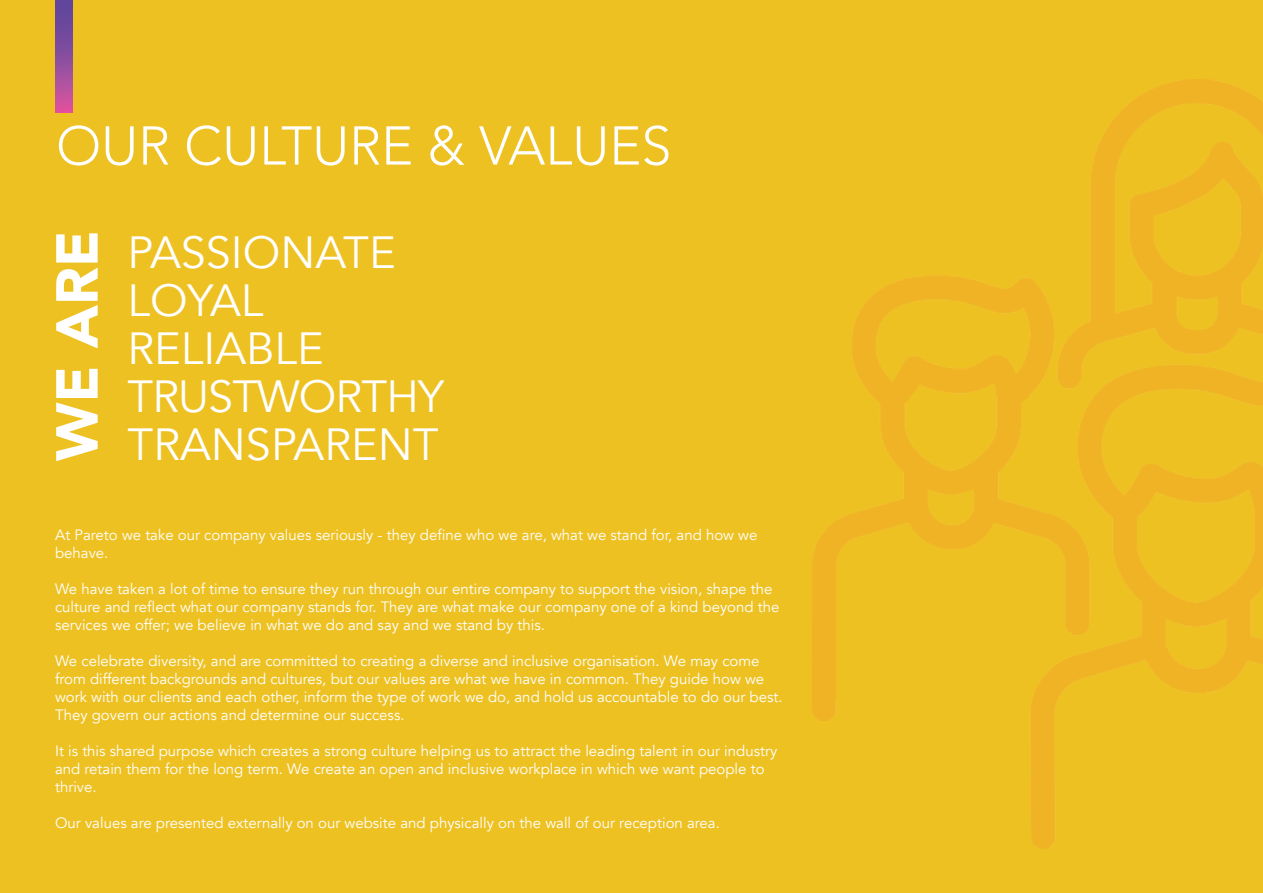
<style>
.page{position:relative;width:1263px;height:893px;background:#fff}
.page>*{position:absolute;margin:0;border:0;box-sizing:border-box;transform-origin:0 0}
.t1{font:900 58.5px "Avenir";color:#fff}
.t2{font:300 54px "Avenir";color:#fff}
.t3{font:45px "Avenir";color:#fff}
.t4{font:45px "Avenir";letter-spacing:-.02em;color:#fff}
.t5{font:15px/18px "Avenir";color:#fff}
</style>
<div class="page">
<div style="left:0;top:0;width:1262px;height:893px;background:#eec123"></div>
<img style="left:812px;top:80px;width:451px;height:768px">
<img style="left:55px;top:0;width:17px;height:113px">
<p class="t2" style="left:56px;top:114px;width:617px">OUR CULTURE &amp; VALUES</p>
<p class="t1" style="left:27px;top:461px;width:232px;rotate:-90deg">WE ARE</p>
<p class="t3" style="left:128px;top:226px;width:270px">PASSIONATE</p>
<p class="t3" style="left:128px;top:274px;width:137px">LOYAL</p>
<p class="t3" style="left:128px;top:322px;width:198px">RELIABLE</p>
<p class="t4" style="left:128px;top:370px;width:318px">TRUSTWORTHY</p>
<p class="t3" style="left:128px;top:418px;width:312px">TRANSPARENT</p>
<p class="t5" style="left:55px;top:526px;width:704px">At Pareto we take our company values seriously - they define who we are, what we stand for, and how we behave.</p>
<p class="t5" style="left:55px;top:580px;width:726px">We have taken a lot of time to ensure they run through our entire company to support the vision, shape the culture and reflect what our company stands for. They are what make our company one of a kind beyond the services we offer; we believe in what we do and say and we stand by this.</p>
<p class="t5" style="left:55px;top:652px;width:729px">We celebrate diversity, and are committed to creating a diverse and inclusive organisation. We may come from different backgrounds and cultures, but our values are what we have in common. They guide how we work with our clients and each other, inform the type of work we do, and hold us accountable to do our best.<br>They govern our actions and determine our success.</p>
<p class="t5" style="left:55px;top:742px;width:724px">It is this shared purpose which creates a strong culture helping us to attract the leading talent in our industry and retain them for the long term. We create an open and inclusive workplace in which we want people to thrive.</p>
<p class="t5" style="left:55px;top:814px;width:666px">Our values are presented externally on our website and physically on the wall of our reception area.</p>
</div>
